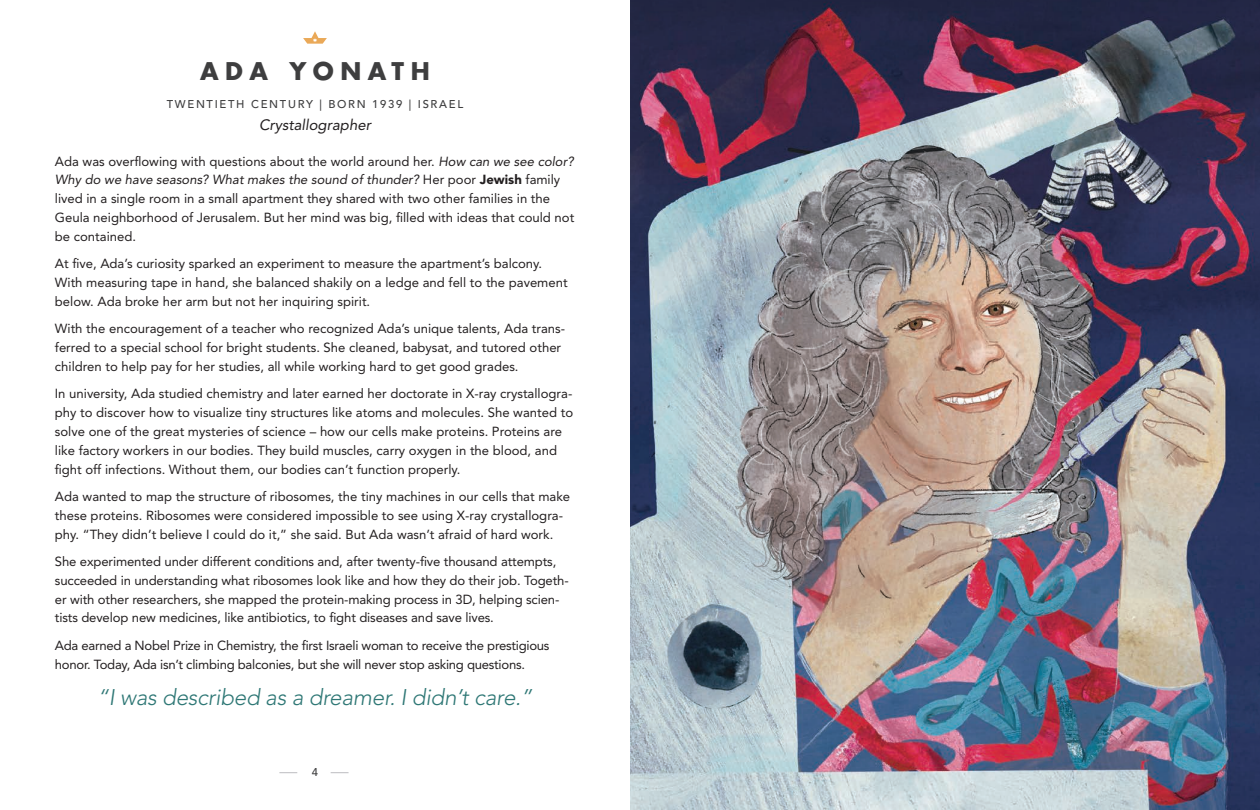
<style>
.page{position:relative;width:1260px;height:810px;background:#fff}
.page>*{position:absolute;margin:0;border:0;box-sizing:border-box;transform-origin:0 0}
.Name{font:700 23.75px "Futura Std";letter-spacing:.275em;color:#3e3e3f}
.Buttom_Quote{font:italic 300 22.5px "Avenir LT Std";letter-spacing:-.01em;color:#2e7775}
.Country{font:italic 15px "Avenir LT Std";color:#231f20}
.Body{font:13.12px/18.8px "Avenir LT Std";color:#231f20}
.Body-2{font:13.12px/18.8px "Avenir LT Std";letter-spacing:-.02em;color:#231f20}
.Era{font:500 11.25px "Avenir LT Std";letter-spacing:.15em;color:#3e3e3f}
.s1{font-style:italic}
.s2{font-weight:900}
</style>
<div class="page">
<svg style="left:331px;top:772px;width:18px;height:1px"></svg>
<svg style="left:279px;top:772px;width:18px;height:1px"></svg>
<svg style="left:303px;top:31px;width:24px;height:13px"></svg>
<img style="left:630px;top:0;width:630px;height:810px">
<p class="Name" style="left:200px;top:55px;width:231px">ADA YONATH</p>
<p class="Era" style="left:167px;top:97px;width:298px">TWENTI ETH CENTURY | BORN 1939 | I SRAEL</p>
<p class="Country" style="left:259px;top:116px;width:113px">Crystallographer</p>
<p class="Body" style="left:55px;top:152px;width:521px">Ada was overflowing with questions about the world around her. <span class="s1">How can we see color?<br>Why do we have seasons? What makes the sound of thunder?</span> Her poor <span class="s2">Jewish</span> family lived in a single room in a small apartment they shared with two other families in the Geula neighborhood of Jerusalem. But her mind was big, filled with ideas that could not be contained.</p>
<p class="Body" style="left:55px;top:254px;width:514px">At five, Ada’s curiosity sparked an experiment to measure the apartment’s balcony.<br>With measuring tape in hand, she balanced shakily on a ledge and fell to the pavement below. Ada broke her arm but not her inquiring spirit.</p>
<p class="Body" style="left:55px;top:320px;width:512px">With the encouragement of a teacher who recognized Ada’s unique talents, Ada trans&shy;ferred to a special school for bright students. She cleaned, babysat, and tutored other children to help pay for her studies, all while working hard to get good grades.</p>
<p class="Body" style="left:55px;top:385px;width:520px">In university, Ada studied chemistry and later earned her doctorate in X-ray crystallogra&shy;phy to discover how to visualize tiny structures like atoms and molecules. She wanted to solve one of the great mysteries of science – how our cells make proteins. Proteins are like factory workers in our bodies. They build muscles, carry oxygen in the blood, and fight off infections. Without them, our bodies can’t function properly.</p>
<p class="Body" style="left:55px;top:487px;width:517px">Ada wanted to map the structure of ribosomes, the tiny machines in our cells that make these proteins. Ribosomes were considered impossible to see using X-ray crystallogra&shy;phy. “They didn’t believe I could do it,” she said. But Ada wasn’t afraid of hard work.</p>
<p class="Body" style="left:55px;top:552px;width:515px">She experimented under different conditions and, after twenty-five thousand attempts, succeeded in understanding what ribosomes look like and how they do their job. Togeth&shy;er with other researchers, she mapped the protein-making process in 3D, helping scien&shy;tists develop new medicines, like antibiotics, to fight diseases and save lives.</p>
<p class="Body-2" style="left:55px;top:636px;width:496px">Ada earned a Nobel Prize in Chemistry, the first Israeli woman to receive the prestigious honor. Today, Ada isn’t climbing balconies, but she will never stop asking questions.</p>
<p class="Buttom_Quote" style="left:97px;top:684px;width:437px">“I was described as a dreamer. I didn’t care.”</p>
<p class="Era" style="left:312px;top:766px;width:8px">4</p>
</div>
